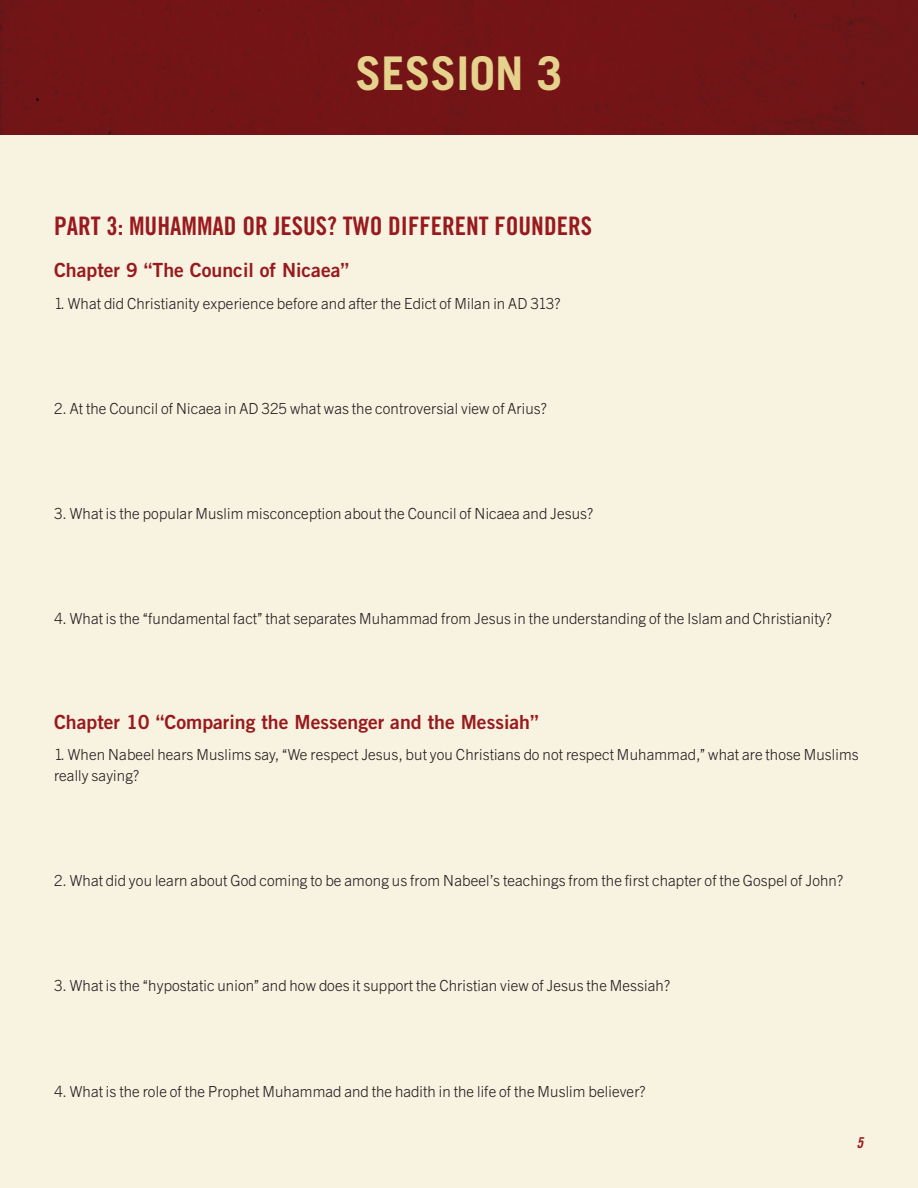
<style>
.page{position:relative;width:918px;height:1188px;background:#f8f3e1}
.page>*{position:absolute;margin:0;border:0;box-sizing:border-box;transform-origin:0 0}
.t1{font:700 46.5px "Trade Gothic";color:#e5d28c}
.t2{font:25.5px "Trade Gothic Bold Cond Twenty";color:#991a1e}
.t3{font:19.5px "Trade Gothic Bold Two";color:#991a1e}
.t4{font:16.5px/21px "Trade Gothic Lgt";letter-spacing:.01em;color:#231f20}
.t5{font:15px "Trade Gothic Bold Cond Twenty Obl";color:#991a1e}
</style>
<div class="page">
<div style="left:0;top:0;width:918px;height:135px;background:#731417"></div>
<h1 class="t1" style="left:356px;top:45px;width:208px">SESSION 3</h1>
<h2 class="t2" style="left:54px;top:211px;width:540px">PART 3: MUHAMMAD OR JESUS? TWO DIFFERENT FOUNDERS</h2>
<p class="t3" style="left:54px;top:258px;width:297px">Chapter 9 “The Council of Nicaea”</p>
<p class="t4" style="left:54px;top:294px;width:508px">1. What did Christianity experience before and after the Edict of Milan in AD 313?</p>
<p class="t4" style="left:54px;top:399px;width:494px">2. At the Council of Nicaea in AD 325 what was the controversial view of Arius?</p>
<p class="t4" style="left:54px;top:504px;width:541px">3. What is the popular Muslim misconception about the Council of Nicaea and Jesus?</p>
<p class="t4" style="left:54px;top:609px;width:779px">4. What is the “fundamental fact” that separates Muhammad from Jesus in the understanding of the Islam and Christianity?</p>
<p class="t3" style="left:54px;top:710px;width:486px">Chapter 10 “Comparing the Messenger and the Messiah”</p>
<p class="t4" style="left:54px;top:746px;width:806px">1. When Nabeel hears Muslims say, “We respect Jesus, but you Christians do not respect Muhammad,” what are those Muslims really saying?</p>
<p class="t4" style="left:54px;top:872px;width:791px">2. What did you learn about God coming to be among us from Nabeel’s teachings from the first chapter of the Gospel of John?</p>
<p class="t4" style="left:54px;top:977px;width:617px">3. What is the “hypostatic union” and how does it support the Christian view of Jesus the Messiah?</p>
<p class="t4" style="left:54px;top:1082px;width:593px">4. What is the role of the Prophet Muhammad and the hadith in the life of the Muslim believer?</p>
<p class="t5" style="left:856px;top:1134px;width:8px">5</p>
</div>
